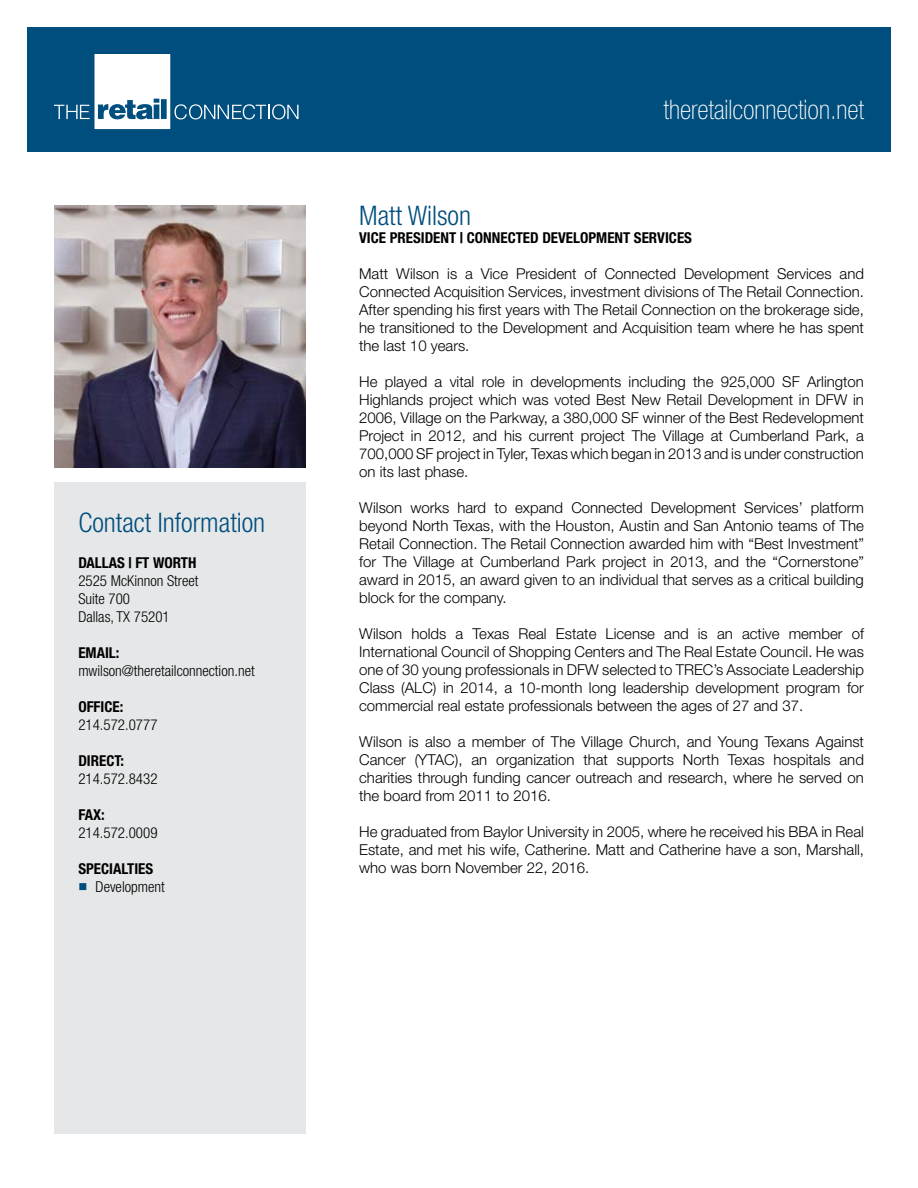
<style>
.page{position:relative;width:918px;height:1188px;background:#fff}
.page>*{position:absolute;margin:0;border:0;box-sizing:border-box;transform-origin:0 0}
.t1{font:300 condensed 27px "Helvetica Neue LT Std";color:#004e7d}
.t2{font:100 condensed 27px "Helvetica Neue LT Std";color:#fff}
.t3{font:300 15px/18px "Helvetica Neue LT Std";color:#000;text-align:justify}
.t4{font:300 condensed 15px/18px "Helvetica Neue LT Std";color:#000}
.t5{font:700 condensed 15px "Helvetica Neue LT Std";color:#000}
.s1{color:#004e7d}
</style>
<div class="page">
<div style="left:54px;top:483px;width:251px;height:651px;background:#e6e7e8"></div>
<img style="left:54px;top:205px;width:251px;height:263px">
<div style="left:27px;top:27px;width:864px;height:125px;background:#004e7d"></div>
<svg style="left:54px;top:54px;width:245px;height:75px"></svg>
<h1 class="t1" style="left:78px;top:507px;width:188px">Contact Information</h1>
<p class="t5" style="left:78px;top:553px;width:120px">DALLAS | FT WORTH</p>
<p class="t4" style="left:78px;top:571px;width:122px">2525 McKinnon Street<br>Suite 700<br>Dallas, TX 75201</p>
<p class="t5" style="left:78px;top:643px;width:43px">EMAIL:</p>
<p class="t4" style="left:78px;top:661px;width:178px">mwilson@theretailconnection.net</p>
<p class="t5" style="left:78px;top:697px;width:46px">OFFICE:</p>
<p class="t4" style="left:78px;top:715px;width:81px">214.572.0777</p>
<p class="t5" style="left:78px;top:751px;width:47px">DIRECT:</p>
<p class="t4" style="left:78px;top:769px;width:81px">214.572.8432</p>
<p class="t5" style="left:78px;top:805px;width:28px">FAX:</p>
<p class="t4" style="left:78px;top:823px;width:81px">214.572.0009</p>
<p class="t5" style="left:78px;top:859px;width:76px">SPECIALTIES</p>
<p class="t4" style="left:78px;top:877px;width:88px"><span class="s1">■</span> Development</p>
<h1 class="t2" style="left:664px;top:94px;width:202px">theretailconnection.net</h1>
<h1 class="t1" style="left:359px;top:200px;width:113px">Matt Wilson</h1>
<p class="t5" style="left:359px;top:228px;width:334px">VICE PRESIDENT | CONNECTED DEVELOPMENT SERVICES</p>
<p class="t3" style="left:359px;top:264px;width:506px">Matt Wilson is a Vice President of Connected Development Services and Connected Acquisition Services, investment divisions of The Retail Connection.<br>After spending his first years with The Retail Connection on the brokerage side, he transitioned to the Development and Acquisition team where he has spent the last 10 years.</p>
<p class="t3" style="left:359px;top:372px;width:506px">He played a vital role in developments including the 925,000 SF Arlington Highlands project which was voted Best New Retail Development in DFW in 2006, Village on the Parkway, a 380,000 SF winner of the Best Redevelopment Project in 2012, and his current project The Village at Cumberland Park, a 700,000 SF project in Tyler, Texas which began in 2013 and is under construction on its last phase.</p>
<p class="t3" style="left:359px;top:498px;width:506px">Wilson works hard to expand Connected Development Services’ platform beyond North Texas, with the Houston, Austin and San Antonio teams of The Retail Connection. The Retail Connection awarded him with “Best Investment” for The Village at Cumberland Park project in 2013, and the “Cornerstone” award in 2015, an award given to an individual that serves as a critical building block for the company.</p>
<p class="t3" style="left:359px;top:624px;width:506px">Wilson holds a Texas Real Estate License and is an active member of International Council of Shopping Centers and The Real Estate Council. He was one of 30 young professionals in DFW selected to TREC’s Associate Leadership Class (ALC) in 2014, a 10-month long leadership development program for commercial real estate professionals between the ages of 27 and 37.</p>
<p class="t3" style="left:359px;top:732px;width:506px">Wilson is also a member of The Village Church, and Young Texans Against Cancer (YTAC), an organization that supports North Texas hospitals and charities through funding cancer outreach and research, where he served on the board from 2011 to 2016.</p>
<p class="t3" style="left:359px;top:822px;width:506px">He graduated from Baylor University in 2005, where he received his BBA in Real Estate, and met his wife, Catherine. Matt and Catherine have a son, Marshall, who was born November 22, 2016.</p>
</div>
